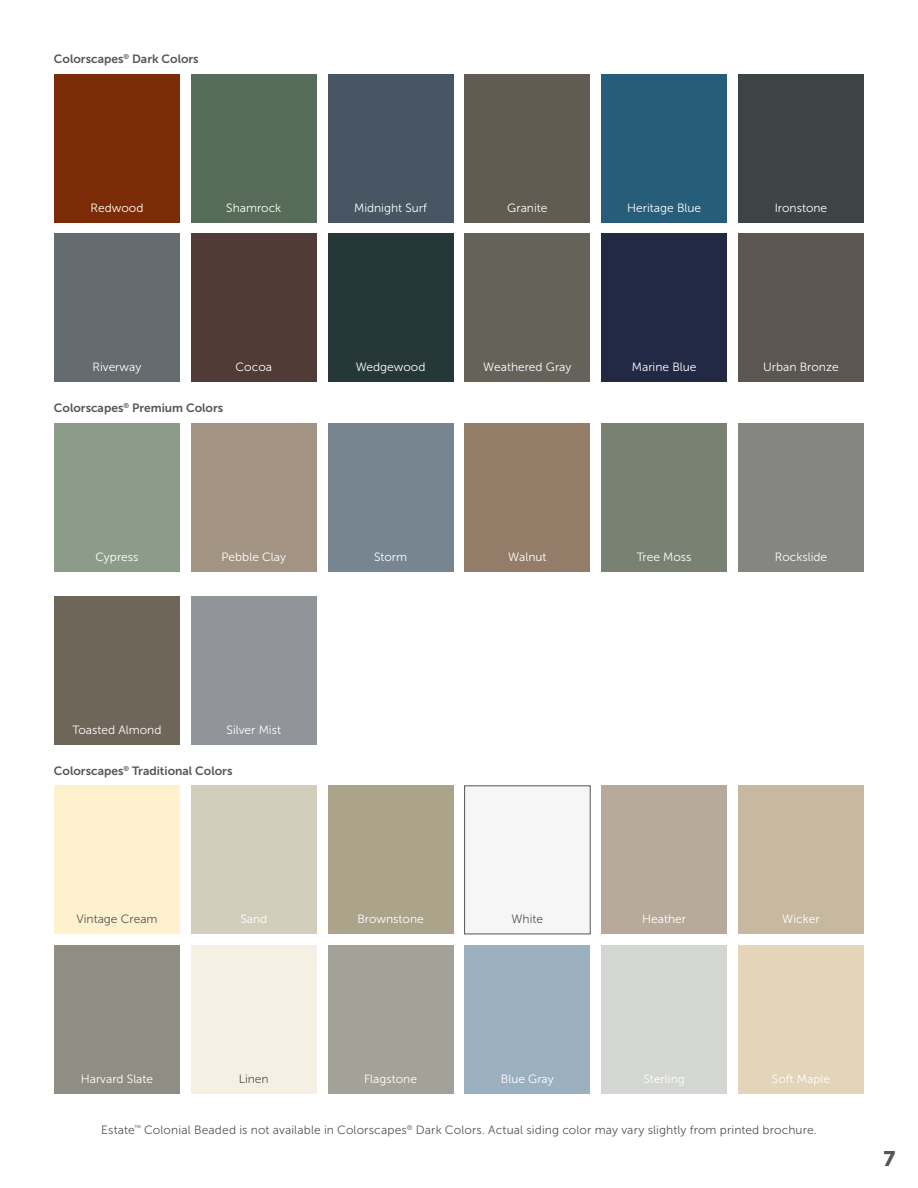
<style>
.page{position:relative;width:918px;height:1188px;background:#fff}
.page>*{position:absolute;margin:0;border:0;box-sizing:border-box;transform-origin:0 0}
.t1{font:21px "Museo Sans 900";color:#54565a}
.t2{font:12px "Museo Sans 300";color:#fff}
.t3{font:12px "Museo Sans 300";letter-spacing:.01em;color:#54565a}
.t4{font:12px "Museo Sans 700";color:#54565a}
</style>
<div class="page">
<hr style="left:0;top:666px;width:1px;height:522px;background:#000">
<div style="left:54px;top:74px;width:126px;height:148px;background:#7b2c06"></div>
<div style="left:191px;top:74px;width:126px;height:148px;background:#576c58"></div>
<div style="left:328px;top:74px;width:126px;height:148px;background:#475662"></div>
<div style="left:464px;top:74px;width:126px;height:148px;background:#615b51"></div>
<div style="left:601px;top:74px;width:126px;height:148px;background:#265d79"></div>
<div style="left:738px;top:74px;width:126px;height:148px;background:#3d4445"></div>
<div style="left:54px;top:233px;width:126px;height:149px;background:#646c6f"></div>
<div style="left:191px;top:233px;width:126px;height:149px;background:#513b37"></div>
<div style="left:328px;top:233px;width:126px;height:149px;background:#253738"></div>
<div style="left:464px;top:233px;width:126px;height:149px;background:#656259"></div>
<div style="left:601px;top:233px;width:126px;height:149px;background:#222944"></div>
<div style="left:738px;top:233px;width:126px;height:149px;background:#5b5651"></div>
<div style="left:54px;top:786px;width:126px;height:148px;background:#fff1cd"></div>
<div style="left:191px;top:786px;width:126px;height:148px;background:#d3cdbc"></div>
<div style="left:328px;top:786px;width:126px;height:148px;background:#aca38b"></div>
<div style="left:464px;top:786px;width:126px;height:148px;background:#f6f6f6"></div>
<div style="left:601px;top:786px;width:126px;height:148px;background:#b7aa9b"></div>
<div style="left:738px;top:786px;width:126px;height:148px;background:#c6b9a0"></div>
<div style="left:54px;top:945px;width:126px;height:148px;background:#908d85"></div>
<div style="left:191px;top:945px;width:126px;height:148px;background:#f5efe4"></div>
<div style="left:328px;top:945px;width:126px;height:148px;background:#a2a298"></div>
<div style="left:464px;top:945px;width:126px;height:148px;background:#9cb1c0"></div>
<div style="left:601px;top:945px;width:126px;height:148px;background:#d4d6d1"></div>
<div style="left:738px;top:945px;width:126px;height:148px;background:#e3d4ba"></div>
<div style="left:54px;top:423px;width:126px;height:149px;background:#8b9d89"></div>
<div style="left:191px;top:423px;width:126px;height:149px;background:#a39382"></div>
<div style="left:328px;top:423px;width:126px;height:149px;background:#778591"></div>
<div style="left:464px;top:423px;width:126px;height:149px;background:#937d68"></div>
<div style="left:601px;top:423px;width:126px;height:149px;background:#798272"></div>
<div style="left:738px;top:423px;width:126px;height:149px;background:#858582"></div>
<div style="left:54px;top:596px;width:126px;height:148px;background:#6d6659"></div>
<div style="left:191px;top:596px;width:126px;height:148px;background:#91959a"></div>
<p class="t4" style="left:54px;top:52px;width:146px">Colorscapes<sup>®</sup> Dark Colors</p>
<p class="t2" style="left:91px;top:201px;width:54px">Redwood</p>
<p class="t2" style="left:226px;top:201px;width:57px">Shamrock</p>
<p class="t2" style="left:354px;top:201px;width:74px">Midnight Surf</p>
<p class="t2" style="left:507px;top:201px;width:42px">Granite</p>
<p class="t2" style="left:627px;top:201px;width:75px">Heritage Blue</p>
<p class="t2" style="left:775px;top:201px;width:54px">Ironstone</p>
<p class="t2" style="left:93px;top:360px;width:50px">Riverway</p>
<p class="t4" style="left:54px;top:401px;width:171px">Colorscapes<sup>®</sup> Premium Colors</p>
<p class="t2" style="left:236px;top:360px;width:38px">Cocoa</p>
<p class="t2" style="left:356px;top:360px;width:71px">Wedgewood</p>
<p class="t2" style="left:483px;top:360px;width:90px">Weathered Gray</p>
<p class="t2" style="left:632px;top:360px;width:66px">Marine Blue</p>
<p class="t2" style="left:763px;top:360px;width:77px">Urban Bronze</p>
<p class="t2" style="left:96px;top:550px;width:44px">Cypress</p>
<p class="t2" style="left:221px;top:550px;width:66px">Pebble Clay</p>
<p class="t2" style="left:374px;top:550px;width:35px">Storm</p>
<p class="t2" style="left:508px;top:550px;width:40px">Walnut</p>
<p class="t2" style="left:637px;top:550px;width:56px">Tree Moss</p>
<p class="t2" style="left:775px;top:550px;width:54px">Rockslide</p>
<p class="t2" style="left:73px;top:723px;width:90px">Toasted Almond</p>
<p class="t2" style="left:227px;top:723px;width:56px">Silver Mist</p>
<p class="t4" style="left:54px;top:764px;width:180px">Colorscapes<sup>®</sup> Traditional Colors</p>
<p class="t3" style="left:76px;top:912px;width:83px">Vintage Cream</p>
<p class="t2" style="left:240px;top:912px;width:28px">Sand</p>
<p class="t2" style="left:357px;top:912px;width:68px">Brownstone</p>
<p class="t3" style="left:512px;top:912px;width:33px">White</p>
<p class="t2" style="left:642px;top:912px;width:45px">Heather</p>
<p class="t2" style="left:782px;top:912px;width:39px">Wicker</p>
<p class="t2" style="left:81px;top:1072px;width:74px">Harvard Slate</p>
<p class="t3" style="left:239px;top:1072px;width:31px">Linen</p>
<p class="t2" style="left:364px;top:1072px;width:54px">Flagstone</p>
<p class="t2" style="left:501px;top:1072px;width:54px">Blue Gray</p>
<p class="t2" style="left:644px;top:1072px;width:43px">Sterling</p>
<p class="t2" style="left:772px;top:1072px;width:60px">Soft Maple</p>
<p class="t3" style="left:101px;top:1123px;width:717px">Estate<sup>™</sup> Colonial Beaded is not available in Colorscapes<sup>®</sup> Dark Colors. Actual siding color may vary slightly from printed brochure.</p>
<h1 class="t1" style="left:883px;top:1147px;width:13px">7</h1>
</div>
